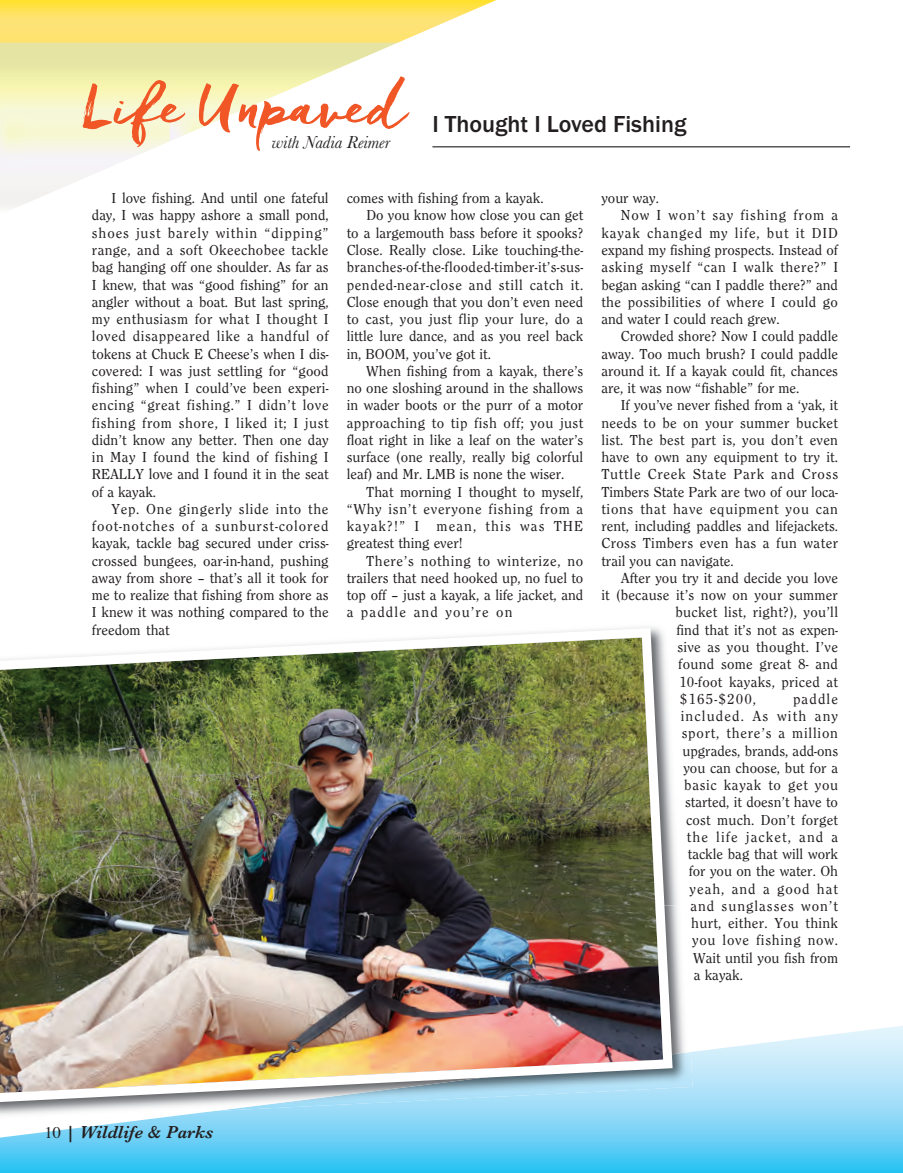
<style>
.page{position:relative;width:903px;height:1173px;background:#fff}
.page>*{position:absolute;margin:0;border:0;box-sizing:border-box;transform-origin:0 0}
.t1{font:60px "Freeland";color:#f05626}
.t2{font:500 24px "Franklin Gothic";color:#231f20}
.t3{font:italic 600 18px "Baskerville";color:#231f20}
.t4{font:italic 18px "Baskerville";color:#231f20}
.t5{font:15px "Clearface Regular DTC";color:#231f20}
.t6{font:15px "Clearface Regular DTC";letter-spacing:.02em;color:#231f20}
.t7{font:15px "Clearface Regular DTC";letter-spacing:.04em;color:#231f20}
.t8{font:15px "Clearface Regular DTC";letter-spacing:.025em;color:#231f20}
.t9{font:15px "Clearface Regular DTC";letter-spacing:.06em;color:#231f20}
.t10{font:15px "Clearface Regular DTC";letter-spacing:.045em;color:#231f20}
.t11{font:15px "Clearface Regular DTC";letter-spacing:.075em;color:#231f20}
.t12{font:15px "Clearface Regular DTC";letter-spacing:.05em;color:#231f20}
.t13{font:15px "Clearface Regular DTC";letter-spacing:.03em;color:#231f20}
.t14{font:15px "Clearface Regular DTC";letter-spacing:.035em;color:#231f20}
.t15{font:15px "Clearface Regular DTC";letter-spacing:.065em;color:#231f20}
.t16{font:15px "Clearface Regular DTC";letter-spacing:.07em;color:#231f20}
.s1{font-family:"Times";font-weight:400;font-style:normal;font-size:16.5px}
</style>
<div class="page">
<img style="left:0;top:1139px;width:902px;height:33px">
<svg style="left:0;top:1026px;width:902px;height:113px;background:#a7e0f8"></svg>
<svg style="left:0;top:0;width:851px;height:208px"></svg>
<img style="left:0;top:907px;width:690px;height:215px">
<img style="left:0;top:627px;width:677px;height:480px">
<hr style="left:432px;top:146px;width:417px;height:1px;background:#231f20">
<p class="t1" style="left:83px;top:67px;width:325px">Life Unpaved</p>
<p class="t4" style="left:272px;top:131px;width:119px">with Nadia Reimer</p>
<p class="t2" style="left:432px;top:116px;width:255px">I Thought I Loved Fishing</p>
<p class="t5" style="left:111px;top:192px;width:218px">I love fishing. And until one fateful</p>
<p class="t5" style="left:92px;top:210px;width:238px">day, I was happy ashore a small pond,</p>
<p class="t9" style="left:92px;top:227px;width:238px">shoes just barely within “dipping”</p>
<p class="t8" style="left:92px;top:244px;width:238px">range, and a soft Okeechobee tackle</p>
<p class="t5" style="left:92px;top:261px;width:238px">bag hanging off one shoulder. As far as</p>
<p class="t5" style="left:92px;top:279px;width:238px">I knew, that was “good fishing” for an</p>
<p class="t5" style="left:92px;top:296px;width:238px">angler without a boat. But last spring,</p>
<p class="t13" style="left:92px;top:313px;width:238px">my enthusiasm for what I thought I</p>
<p class="t7" style="left:92px;top:330px;width:238px">loved disappeared like a handful of</p>
<p class="t5" style="left:92px;top:348px;width:238px">tokens at Chuck E Cheese’s when I dis-</p>
<p class="t5" style="left:92px;top:365px;width:238px">covered: I was just settling for “good</p>
<p class="t5" style="left:92px;top:382px;width:238px">fishing” when I could’ve been experi-</p>
<p class="t14" style="left:92px;top:399px;width:238px">encing “great fishing.” I didn’t love</p>
<p class="t7" style="left:92px;top:417px;width:238px">fishing from shore, I liked it; I just</p>
<p class="t5" style="left:92px;top:434px;width:238px">didn’t know any better. Then one day</p>
<p class="t8" style="left:92px;top:451px;width:238px">in May I found the kind of fishing I</p>
<p class="t5" style="left:92px;top:468px;width:238px">REALLY love and I found it in the seat</p>
<p class="t5" style="left:92px;top:486px;width:66px">of a kayak.</p>
<p class="t10" style="left:111px;top:503px;width:218px">Yep. One gingerly slide into the</p>
<p class="t9" style="left:92px;top:520px;width:238px">foot-notches of a sunburst-colored</p>
<p class="t5" style="left:92px;top:537px;width:238px">kayak, tackle bag secured under criss-</p>
<p class="t5" style="left:92px;top:555px;width:238px">crossed bungees, oar-in-hand, pushing</p>
<p class="t5" style="left:92px;top:572px;width:238px">away from shore – that’s all it took for</p>
<p class="t5" style="left:92px;top:589px;width:238px">me to realize that fishing from shore as</p>
<p class="t5" style="left:92px;top:606px;width:238px">I knew it was nothing compared to the</p>
<p class="t5" style="left:92px;top:624px;width:79px">freedom that</p>
<p class="t5" style="left:346px;top:192px;width:198px">comes with fishing from a kayak.</p>
<p class="t5" style="left:366px;top:210px;width:218px">Do you know how close you can get</p>
<p class="t5" style="left:346px;top:227px;width:238px">to a largemouth bass before it spooks?</p>
<p class="t5" style="left:346px;top:244px;width:238px">Close. Really close. Like touching-the-</p>
<p class="t6" style="left:346px;top:261px;width:238px">branches-of-the-flooded-timber-it’s-sus-</p>
<p class="t7" style="left:346px;top:279px;width:238px">pended-near-close and still catch it.</p>
<p class="t5" style="left:346px;top:296px;width:238px">Close enough that you don’t even need</p>
<p class="t6" style="left:346px;top:313px;width:238px">to cast, you just flip your lure, do a</p>
<p class="t5" style="left:346px;top:330px;width:238px">little lure dance, and as you reel back</p>
<p class="t5" style="left:346px;top:348px;width:146px">in, BOOM, you’ve got it.</p>
<p class="t5" style="left:366px;top:365px;width:218px">When fishing from a kayak, there’s</p>
<p class="t5" style="left:346px;top:382px;width:238px">no one sloshing around in the shallows</p>
<p class="t5" style="left:346px;top:399px;width:238px">in wader boots or the purr of a motor</p>
<p class="t13" style="left:346px;top:417px;width:238px">approaching to tip fish off; you just</p>
<p class="t5" style="left:346px;top:434px;width:238px">float right in like a leaf on the water’s</p>
<p class="t5" style="left:346px;top:451px;width:238px">surface (one really, really big colorful</p>
<p class="t5" style="left:346px;top:468px;width:219px">leaf) and Mr. LMB is none the wiser.</p>
<p class="t5" style="left:366px;top:486px;width:218px">That morning I thought to myself,</p>
<p class="t10" style="left:346px;top:503px;width:238px">“Why isn’t everyone fishing from a</p>
<p class="t11" style="left:346px;top:520px;width:238px">kayak?!” I mean, this was THE</p>
<p class="t5" style="left:346px;top:537px;width:117px">greatest thing ever!</p>
<p class="t7" style="left:366px;top:555px;width:218px">There’s nothing to winterize, no</p>
<p class="t5" style="left:346px;top:572px;width:238px">trailers that need hooked up, no fuel to</p>
<p class="t5" style="left:346px;top:589px;width:238px">top off – just a kayak, a life jacket, and</p>
<p class="t11" style="left:346px;top:606px;width:167px">a paddle and you’re on</p>
<p class="t5" style="left:601px;top:192px;width:59px">your way.</p>
<p class="t9" style="left:620px;top:210px;width:218px">Now I won’t say fishing from a</p>
<p class="t9" style="left:601px;top:227px;width:238px">kayak changed my life, but it DID</p>
<p class="t5" style="left:601px;top:244px;width:238px">expand my fishing prospects. Instead of</p>
<p class="t7" style="left:601px;top:261px;width:238px">asking myself “can I walk there?” I</p>
<p class="t5" style="left:601px;top:279px;width:238px">began asking “can I paddle there?” and</p>
<p class="t8" style="left:601px;top:296px;width:238px">the possibilities of where I could go</p>
<p class="t5" style="left:601px;top:313px;width:180px">and water I could reach grew.</p>
<p class="t5" style="left:620px;top:330px;width:218px">Crowded shore? Now I could paddle</p>
<p class="t5" style="left:601px;top:348px;width:238px">away. Too much brush? I could paddle</p>
<p class="t5" style="left:601px;top:365px;width:238px">around it. If a kayak could fit, chances</p>
<p class="t5" style="left:601px;top:382px;width:199px">are, it was now “fishable” for me.</p>
<p class="t5" style="left:620px;top:399px;width:218px">If you’ve never fished from a ‘yak, it</p>
<p class="t6" style="left:601px;top:417px;width:238px">needs to be on your summer bucket</p>
<p class="t6" style="left:601px;top:434px;width:238px">list. The best part is, you don’t even</p>
<p class="t5" style="left:601px;top:451px;width:238px">have to own any equipment to try it.</p>
<p class="t12" style="left:601px;top:468px;width:238px">Tuttle Creek State Park and Cross</p>
<p class="t5" style="left:601px;top:486px;width:238px">Timbers State Park are two of our loca-</p>
<p class="t10" style="left:601px;top:503px;width:238px">tions that have equipment you can</p>
<p class="t5" style="left:601px;top:520px;width:238px">rent, including paddles and lifejackets.</p>
<p class="t8" style="left:601px;top:537px;width:238px">Cross Timbers even has a fun water</p>
<p class="t5" style="left:601px;top:555px;width:134px">trail you can navigate.</p>
<p class="t5" style="left:620px;top:572px;width:218px">After you try it and decide you love</p>
<p class="t5" style="left:601px;top:589px;width:238px">it (because it’s now on your summer</p>
<p class="t6" style="left:675px;top:606px;width:164px">bucket list, right?), you’ll</p>
<p class="t5" style="left:676px;top:624px;width:163px">find that it’s not as expen-</p>
<p class="t6" style="left:677px;top:641px;width:162px">sive as you thought. I’ve</p>
<p class="t8" style="left:678px;top:658px;width:161px">found some great 8- and</p>
<p class="t6" style="left:679px;top:675px;width:160px">10-foot kayaks, priced at</p>
<p class="t5" style="left:679px;top:693px;width:78px">$165-$200,</p>
<p class="t5" style="left:792px;top:693px;width:47px">paddle</p>
<p class="t11" style="left:680px;top:710px;width:159px">included. As with any</p>
<p class="t12" style="left:681px;top:727px;width:158px">sport, there’s a million</p>
<p class="t5" style="left:682px;top:744px;width:157px">upgrades, brands, add-ons</p>
<p class="t5" style="left:683px;top:762px;width:156px">you can choose, but for a</p>
<p class="t10" style="left:684px;top:779px;width:155px">basic kayak to get you</p>
<p class="t5" style="left:685px;top:796px;width:154px">started, it doesn’t have to</p>
<p class="t5" style="left:685px;top:813px;width:153px">cost much. Don’t forget</p>
<p class="t11" style="left:686px;top:831px;width:153px">the life jacket, and a</p>
<p class="t5" style="left:687px;top:848px;width:152px">tackle bag that will work</p>
<p class="t5" style="left:688px;top:865px;width:151px">for you on the water. Oh</p>
<p class="t16" style="left:689px;top:882px;width:150px">yeah, and a good hat</p>
<p class="t15" style="left:690px;top:900px;width:149px">and sunglasses won’t</p>
<p class="t6" style="left:691px;top:917px;width:148px">hurt, either. You think</p>
<p class="t12" style="left:692px;top:934px;width:147px">you love fishing now.</p>
<p class="t5" style="left:692px;top:951px;width:146px">Wait until you fish from</p>
<p class="t5" style="left:693px;top:969px;width:51px">a kayak.</p>
<p class="t3" style="left:45px;top:1121px;width:170px"><span class="s1">10</span> | Wildlife &amp; Parks</p>
</div>
